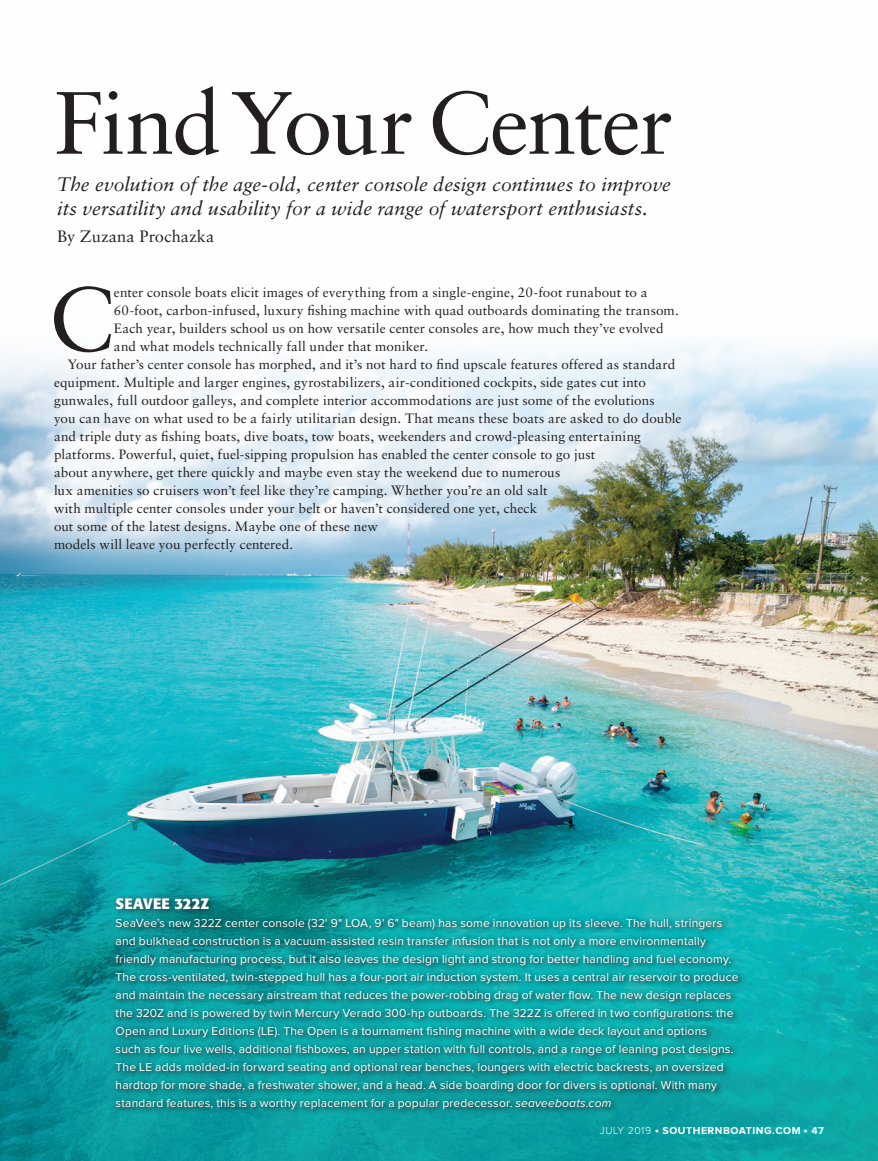
<style>
.page{position:relative;width:878px;height:1161px;background:#fff}
.page>*{position:absolute;margin:0;border:0;box-sizing:border-box;transform-origin:0 0}
.t1{font:90.9px "Sabon";color:#231f20}
.t2{font:88.5px "Sabon";letter-spacing:-.025em;color:#231f20}
.t3{font:italic 19.5px/24px "Sabon";letter-spacing:.005em;color:#231f20}
.t4{font:16.5px "Sabon";letter-spacing:.005em;color:#231f20}
.t5{font:700 15px "Formata";letter-spacing:.005em;color:#fff}
.t6{font:13.5px "Sabon";letter-spacing:.005em;color:#231f20}
.t7{font:12px/18px "Proxima Nova";letter-spacing:.015em;color:#fff}
.t8{font:700 10.5px "Proxima Nova";letter-spacing:.05em;color:#fff}
.s1{font-style:italic}
.s2{font-weight:300}
.s3{font-size:12px}
</style>
<div class="page">
<img style="left:0;top:344px;width:878px;height:817px">
<div style="left:0;top:225px;width:740px;height:389px;background:#fff;opacity:.55"></div>
<div style="left:111px;top:893px;width:634px;height:224px;background:#231f20;opacity:.61"></div>
<h2 class="t2" style="left:54px;top:70px;width:620px">Find Your Center</h2>
<h3 class="t3" style="left:57px;top:172px;width:615px">The evolution of the age-old, center console design continues to improve its versatility and usability for a wide range of watersport enthusiasts.</h3>
<p class="t4" style="left:57px;top:226px;width:159px">By Zuzana Prochazka</p>
<h1 class="t1" style="left:49px;top:265px;width:67px">C</h1>
<p class="t6" style="left:114px;top:284px;width:535px">enter console boats elicit images of everything from a single-engine, 20-foot runabout to a</p>
<p class="t6" style="left:114px;top:302px;width:566px">60-foot, carbon-infused, luxury fishing machine with quad outboards dominating the transom.</p>
<p class="t6" style="left:114px;top:320px;width:551px">Each year, builders school us on how versatile center consoles are, how much they’ve evolved</p>
<p class="t6" style="left:114px;top:338px;width:315px">and what models technically fall under that moniker.</p>
<p class="t6" style="left:67px;top:356px;width:609px">Your father’s center console has morphed, and it’s not hard to find upscale features offered as standard</p>
<p class="t6" style="left:54px;top:374px;width:593px">equipment. Multiple and larger engines, gyrostabilizers, air-conditioned cockpits, side gates cut into</p>
<p class="t6" style="left:54px;top:392px;width:602px">gunwales, full outdoor galleys, and complete interior accommodations are just some of the evolutions</p>
<p class="t6" style="left:54px;top:410px;width:629px">you can have on what used to be a fairly utilitarian design. That means these boats are asked to do double</p>
<p class="t6" style="left:54px;top:428px;width:588px">and triple duty as fishing boats, dive boats, tow boats, weekenders and crowd-pleasing entertaining</p>
<p class="t6" style="left:54px;top:446px;width:543px">platforms. Powerful, quiet, fuel-sipping propulsion has enabled the center console to go just</p>
<p class="t6" style="left:54px;top:464px;width:507px">about anywhere, get there quickly and maybe even stay the weekend due to numerous</p>
<p class="t6" style="left:54px;top:482px;width:495px">lux amenities so cruisers won’t feel like they’re camping. Whether you’re an old salt</p>
<p class="t6" style="left:54px;top:500px;width:484px">with multiple center consoles under your belt or haven’t considered one yet, check</p>
<p class="t6" style="left:54px;top:518px;width:325px">out some of the latest designs. Maybe one of these new</p>
<p class="t6" style="left:54px;top:536px;width:241px">models will leave you perfectly centered.</p>
<p class="t5" style="left:116px;top:894px;width:95px">SEAVEE 322Z</p>
<p class="t7" style="left:116px;top:915px;width:624px">SeaVee’s new 322Z center console (32' 9" LOA, 9' 6" beam) has some innovation up its sleeve. The hull, stringers and bulkhead construction is a vacuum-assisted resin transfer infusion that is not only a more environmentally friendly manufacturing process, but it also leaves the design light and strong for better handling and fuel economy.<br>The cross-ventilated, twin-stepped hull has a four-port air induction system. It uses a central air reservoir to produce and maintain the necessary airstream that reduces the power-robbing drag of water flow. The new design replaces the 320Z and is powered by twin Mercury Verado 300-hp outboards. The 322Z is offered in two configurations: the Open and Luxury Editions (LE). The Open is a tournament fishing machine with a wide deck layout and options<br>such as four live wells, additional fishboxes, an upper station with full controls, and a range of leaning post designs.<br>The LE adds molded-in forward seating and optional rear benches, loungers with electric backrests, an oversized hardtop for more shade, a freshwater shower, and a head. A side boarding door for divers is optional. With many standard features, this is a worthy replacement for a popular predecessor. <span class="s1">seaveeboats.com</span></p>
<p class="t8" style="left:600px;top:1126px;width:225px"><span class="s2">JULY 2019</span> <span class="s3">•</span> SOUTHERNBOATING.COM <span class="s3">•</span> 47</p>
</div>
